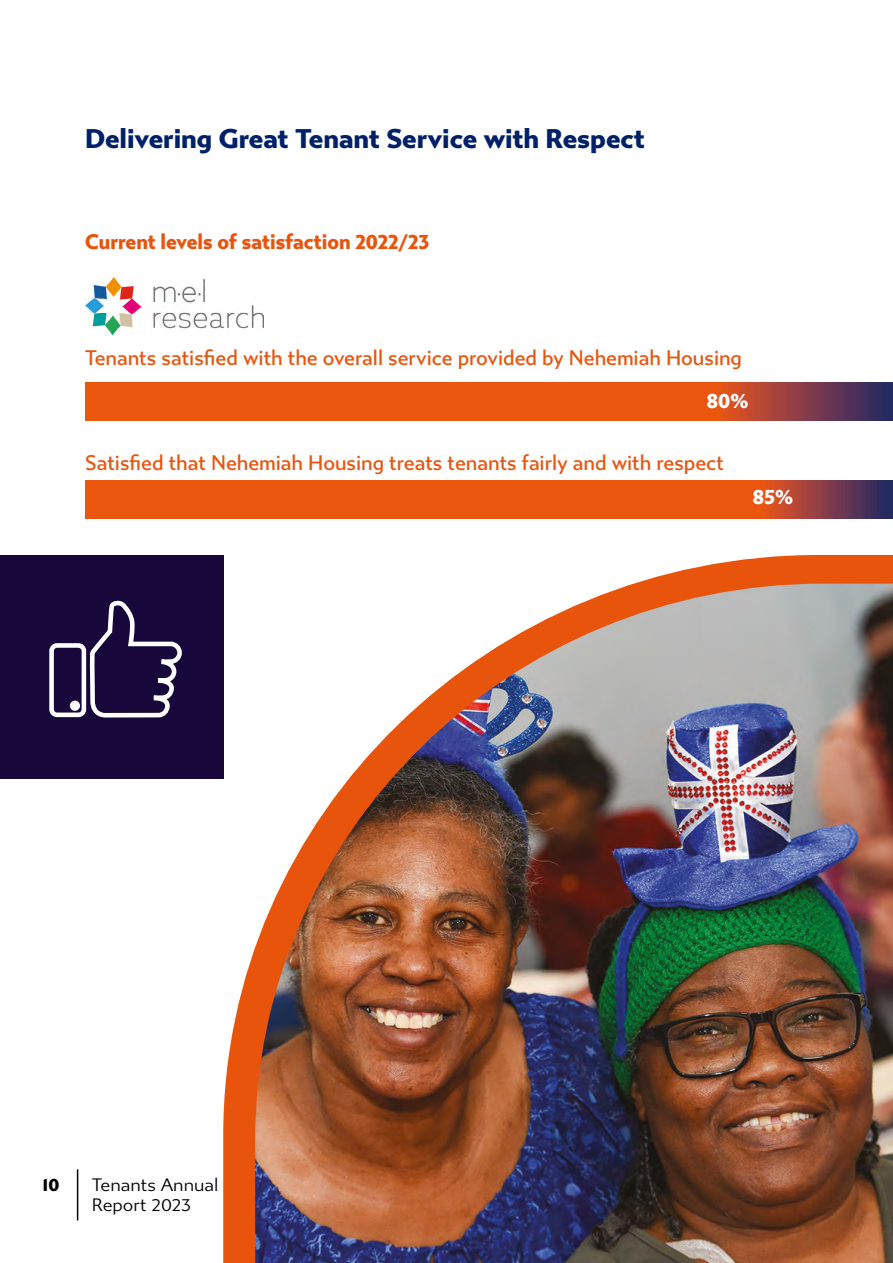
<style>
.page{position:relative;width:893px;height:1263px;background:#fff}
.page>*{position:absolute;margin:0;border:0;box-sizing:border-box;transform-origin:0 0}
.t1{font:900 27px "Gibbs";color:#002169}
.t2{font:500 21px "Gibbs";color:#e9540d;scale:.95 1}
.t3{font:900 21px "Gibbs";color:#e9540d;scale:.95 1}
.t4{font:900 21px "Gibbs";color:#fff;scale:.95 1}
.t5{font:18px/19.5px "Gibbs";color:#000}
.t6{font:900 18px "Gibbs";color:#000}
</style>
<div class="page">
<svg style="left:223px;top:555px;width:670px;height:708px"></svg>
<svg style="left:85px;top:383px;width:808px;height:38px;background:#d45019"></svg>
<img style="left:85px;top:277px;width:179px;height:57px">
<img style="left:255px;top:584px;width:638px;height:679px">
<svg style="left:85px;top:480px;width:808px;height:39px;background:#d95116"></svg>
<div style="left:0;top:555px;width:223px;height:223px;background:#18073a"></div>
<svg style="left:89px;top:600px;width:93px;height:118px"></svg>
<div style="left:49px;top:643px;width:37px;height:74px;border:5px solid #fff;border-radius:5px"></div>
<div style="left:70px;top:701px;width:9px;height:9px;background:#fff;border-radius:50%"></div>
<div style="left:70px;top:701px;width:10px;height:10px;border:1px solid #fff;border-radius:50%"></div>
<hr style="left:77px;top:1169px;width:1px;height:51px;background:#000">
<p class="t1" style="left:85px;top:122px;width:561px">Delivering Great Tenant Service with Respect</p>
<p class="t3" style="left:85px;top:230px;width:364px">Current levels of satisfaction 2022/23</p>
<p class="t2" style="left:85px;top:346px;width:693px">Tenants satisfied with the overall service provided by Nehemiah Housing</p>
<p class="t4" style="left:707px;top:388px;width:45px">80%</p>
<p class="t2" style="left:85px;top:450px;width:674px">Satisfied that Nehemiah Housing treats tenants fairly and with respect</p>
<p class="t4" style="left:753px;top:484px;width:44px">85%</p>
<p class="t6" style="left:43px;top:1174px;width:18px">10</p>
<p class="t5" style="left:92px;top:1175px;width:128px">Tenants Annual<br>Report 2023</p>
</div>
